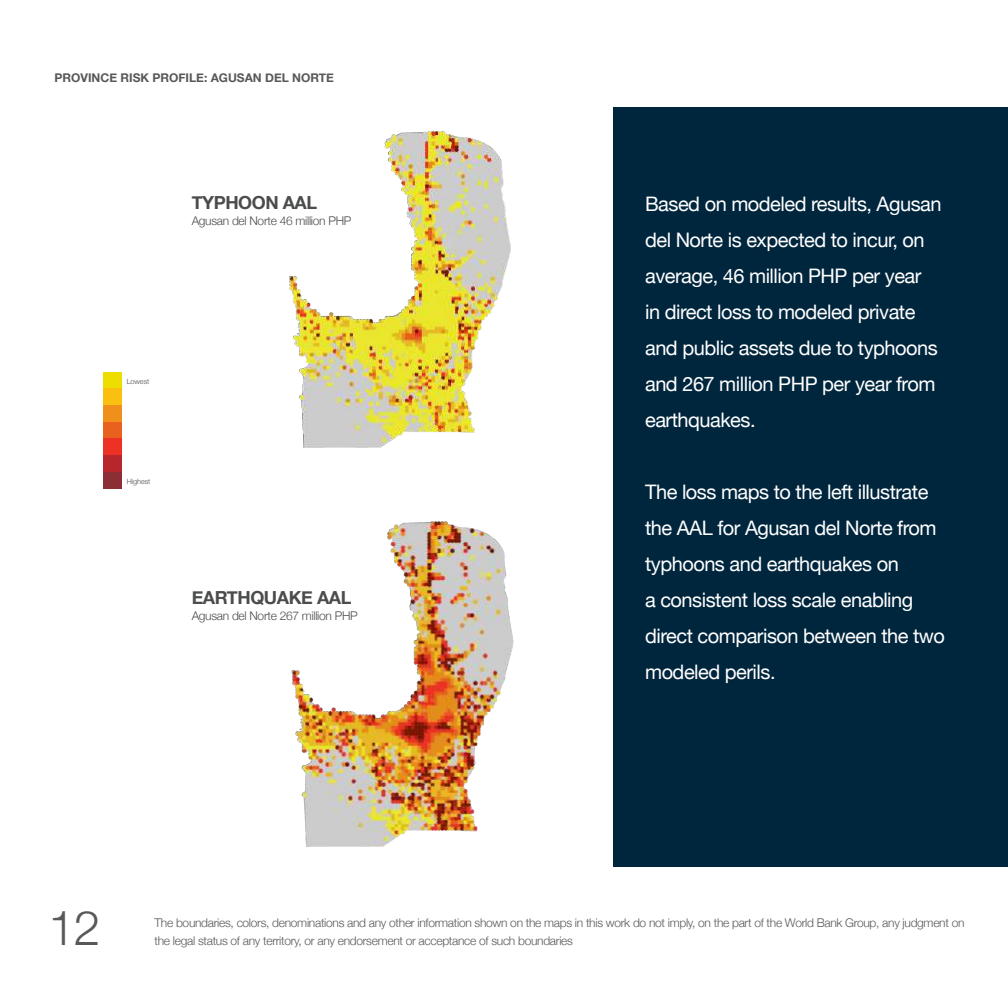
<style>
.page{position:relative;width:1008px;height:1008px;background:#fff}
.page>*{position:absolute;margin:0;border:0;box-sizing:border-box;transform-origin:0 0}
.t1{font:300 48px "Helvetica Neue";color:#57585a}
.t2{font:20px/36px "Helvetica Neue";letter-spacing:-.025em;color:#fff}
.t3{font:700 18px "Helvetica Neue";letter-spacing:-.025em;color:#4b4c4d}
.t4{font:300 12px/18px "Helvetica Neue";letter-spacing:-.025em;color:#57585a}
.t5{font:300 12px "Helvetica Neue";letter-spacing:-.025em;color:#4b4c4d}
.t6{font:700 12px "Helvetica Neue";color:#57585a}
.t7{font:300 7.2px "Helvetica Neue";color:#4b4c4d}
</style>
<div class="page">
<img style="left:291px;top:521px;width:223px;height:326px">
<div style="left:613px;top:107px;width:395px;height:760px;background:#00263e"></div>
<img style="left:289px;top:131px;width:222px;height:317px">
<div style="left:103px;top:372px;width:19px;height:17px;background:#eede00"></div>
<div style="left:103px;top:389px;width:19px;height:16px;background:#fbbf10"></div>
<div style="left:103px;top:405px;width:19px;height:17px;background:#ef8f1c"></div>
<div style="left:103px;top:422px;width:19px;height:17px;background:#e9611f"></div>
<div style="left:103px;top:439px;width:19px;height:16px;background:#ed3124"></div>
<div style="left:103px;top:455px;width:19px;height:17px;background:#b6262b"></div>
<div style="left:103px;top:472px;width:19px;height:17px;background:#8b2f34"></div>
<hr style="left:1007px;top:681px;width:1px;height:186px;background:#0083cb">
<p class="t6" style="left:55px;top:69px;width:281px">PROVINCE RISK PROFILE: AGUSAN DEL NORTE</p>
<p class="t3" style="left:192px;top:189px;width:127px">TYPHOON AAL</p>
<p class="t5" style="left:192px;top:211px;width:161px">Agusan del Norte 46 million PHP</p>
<p class="t7" style="left:127px;top:375px;width:24px">Lowest</p>
<p class="t7" style="left:127px;top:475px;width:25px">Highest</p>
<p class="t3" style="left:192px;top:583px;width:161px">EARTHQUAKE AAL</p>
<p class="t5" style="left:192px;top:606px;width:168px">Agusan del Norte 267 million PHP</p>
<p class="t2" style="left:645px;top:187px;width:298px">Based on modeled results, Agusan del Norte is expected to incur, on average, 46 million PHP per year in direct loss to modeled private and public assets due to typhoons and 267 million PHP per year from earthquakes.</p>
<p class="t2" style="left:645px;top:475px;width:301px">The loss maps to the left illustrate the AAL for Agusan del Norte from typhoons and earthquakes on<br>a consistent loss scale enabling direct comparison between the two modeled perils.</p>
<h1 class="t1" style="left:48px;top:889px;width:54px">12</h1>
<p class="t4" style="left:155px;top:912px;width:811px">The boundaries, colors, denominations and any other information shown on the maps in this work do not imply, on the part of the World Bank Group, any judgment on the legal status of any territory, or any endorsement or acceptance of such boundaries</p>
</div>
